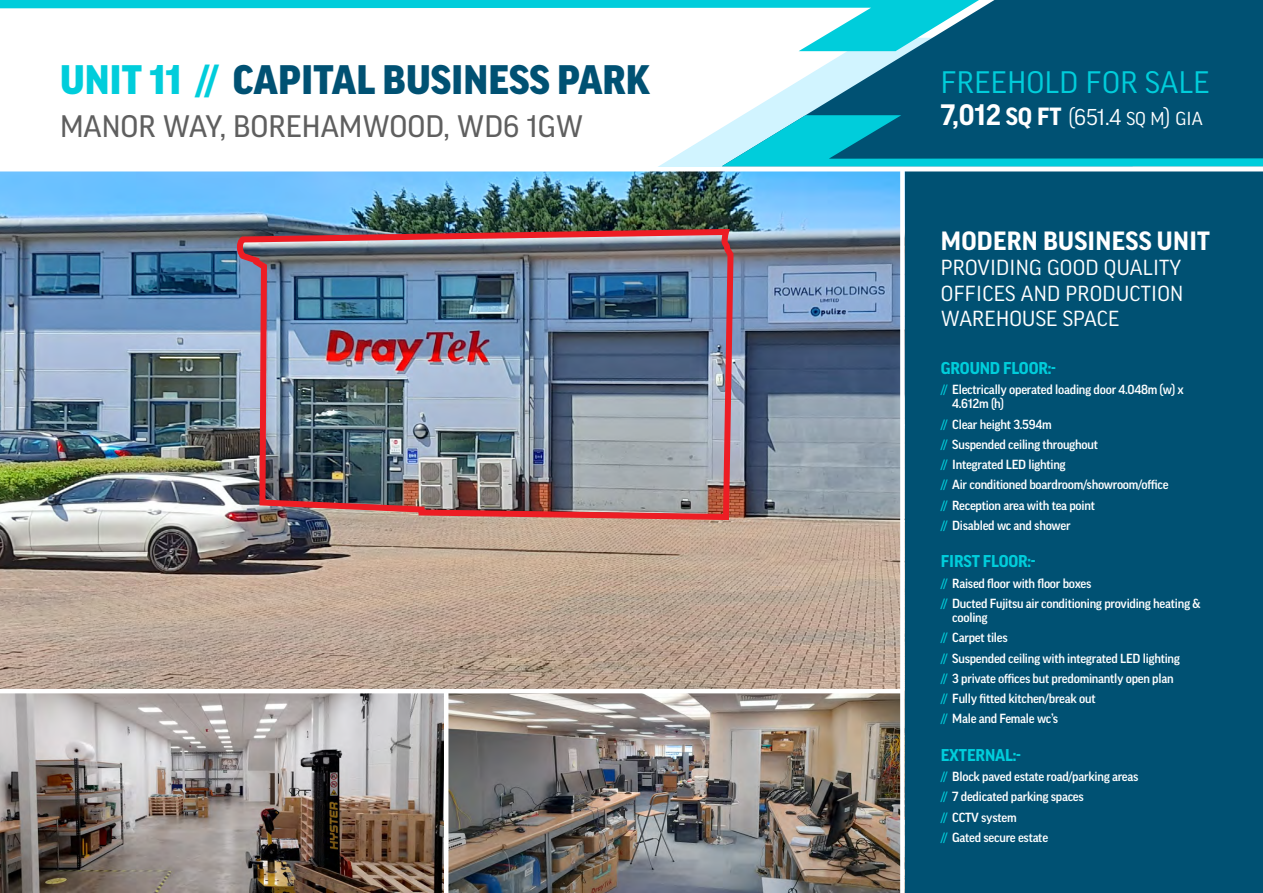
<style>
.page{position:relative;width:1263px;height:893px;background:#fff}
.page>*{position:absolute;margin:0;border:0;box-sizing:border-box;transform-origin:0 0}
.t1{font:900 39.75px "Good Pro";color:#005173}
.t2{font:30px "Good Pro News";color:#5f5f5f}
.t3{font:30px "Good Pro";letter-spacing:.01em;color:#00cddb}
.t4{font:700 25.5px "Good Pro";letter-spacing:.01em;color:#fff}
.t5{font:22.05px "Good Pro";color:#fff}
.t6{font:21px/25.5px "Good Pro";letter-spacing:.01em;color:#fff;text-align:justify}
.t7{font:700 16.5px "Good Pro";letter-spacing:-.01em;color:#00cddb}
.t8{font:500 12.75px/20.2px "Good Pro";letter-spacing:-.02em;color:#fff}
.s1{color:#00cddb}
.s2{font-weight:700;font-size:28.5px}
.s3{font-weight:700;font-size:24px}
.s4{font-size:18px}
.s5{font-size:18.15px}
</style>
<div class="page">
<svg style="left:658px;top:128px;width:475px;height:39px"></svg>
<svg style="left:743px;top:0;width:520px;height:115px;fill:#005173"></svg>
<svg style="left:0;top:0;width:979px;height:51px"></svg>
<svg style="left:722px;top:115px;width:541px;height:51px"></svg>
<div style="left:902px;top:169px;width:361px;height:724px;background:#005173"></div>
<img style="left:0;top:171px;width:900px;height:518px">
<img style="left:0;top:693px;width:444px;height:200px">
<img style="left:448px;top:693px;width:452px;height:200px">
<div style="left:900px;top:167px;width:5px;height:726px;background:#fff"></div>
<hr style="left:0;top:167px;width:1263px;height:4px;background:#fff">
<img style="left:234px;top:232px;width:502px;height:291px">
<h1 class="t1" style="left:60px;top:57px;width:592px"><span class="s1">UNIT 11 //</span> CAPITAL BUSINESS PARK</h1>
<h2 class="t2" style="left:60px;top:109px;width:525px">MANOR WAY, BOREHAMWOOD, WD6 1GW</h2>
<h2 class="t3" style="left:941px;top:65px;width:270px">FREEHOLD FOR SALE</h2>
<h3 class="t5" style="left:941px;top:105px;width:263px"><span class="s2">7,012</span> <span class="s3">SQ FT</span> (651.4 <span class="s4">SQ M</span>) <span class="s5">GIA</span></h3>
<h3 class="t4" style="left:941px;top:226px;width:271px">MODERN BUSINESS UNIT</h3>
<h3 class="t6" style="left:941px;top:255px;width:244px">PROVIDING GOOD QUALITY OFFICES AND PRODUCTION WAREHOUSE SPACE</h3>
<p class="t7" style="left:941px;top:359px;width:117px">GROUND FLOOR:-</p>
<p class="t8" style="left:952px;top:382px;width:233px;line-height:14.2px;text-indent:-12px"><span class="s1">//</span> Electrically operated loading door 4.048m (w) x<br>4.612m (h)</p>
<p class="t8" style="left:941px;top:414px;width:229px"><span class="s1">//</span> Clear height 3.594m<br><span class="s1">//</span> Suspended ceiling throughout<br><span class="s1">//</span> Integrated LED lighting<br><span class="s1">//</span> Air conditioned boardroom/showroom/office <span class="s1">//</span> Reception area with tea point<br><span class="s1">//</span> Disabled wc and shower</p>
<p class="t7" style="left:941px;top:552px;width:96px">FIRST FLOOR:-</p>
<p class="t8" style="left:941px;top:573px;width:261px"><span class="s1">//</span> Raised floor with floor boxes<br><span class="s1">//</span> Ducted Fujitsu air conditioning providing heating &amp;</p>
<p class="t8" style="left:941px;top:607px;width:241px;text-indent:12px">cooling<br><span class="s1">//</span> Carpet tiles<br><span class="s1">//</span> Suspended ceiling with integrated LED lighting <span class="s1">//</span> 3 private offices but predominantly open plan <span class="s1">//</span> Fully fitted kitchen/break out<br><span class="s1">//</span> Male and Female wc’s</p>
<p class="t7" style="left:941px;top:746px;width:82px">EXTERNAL:-</p>
<p class="t8" style="left:941px;top:766px;width:199px"><span class="s1">//</span> Block paved estate road/parking areas <span class="s1">//</span> 7 dedicated parking spaces<br><span class="s1">//</span> CCTV system<br><span class="s1">//</span> Gated secure estate</p>
</div>
